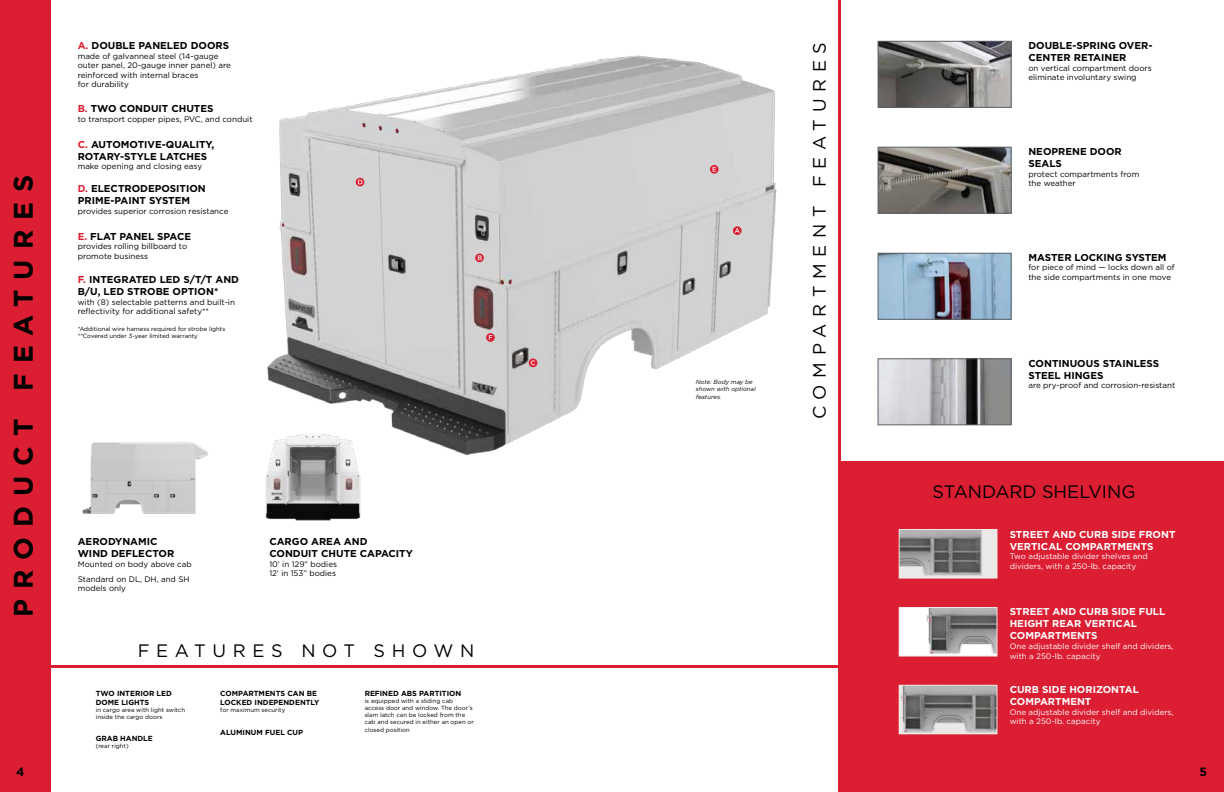
<style>
.page{position:relative;width:1224px;height:792px;background:#fff}
.page>*{position:absolute;margin:0;border:0;box-sizing:border-box;transform-origin:0 0}
.t1{font:700 26.8px "Gotham";letter-spacing:.37em;color:#000}
.t2{font:18px "Gotham";letter-spacing:.37em;color:#000}
.t3{font:18px "Gotham";color:#000}
.t4{font:700 12px "Gotham";color:#000}
.t5{font:700 10px/12px "Gotham";color:#000}
.t6{font:700 10px/12px "Gotham";color:#fff}
.t7{font:8px/9.6px "Gotham";color:#000}
.t8{font:8px/9.6px "Gotham";color:#fff}
.t9{font:700 7.4px/8.9px "Gotham";color:#000}
.t10{font:6px/7.2px "Gotham";color:#000}
.t11{font:italic 6px/7.2px "Gotham";color:#000}
.s1{color:#dc1e32}
</style>
<div class="page">
<div style="left:840px;top:461px;width:384px;height:331px;background:#dc1e32"></div>
<hr style="left:838px;top:0;width:2px;height:792px;background:#dc1e32">
<div style="left:0;top:0;width:50px;height:792px;background:#dc1e32"></div>
<img style="left:880px;top:149px;width:129px;height:62px">
<div style="left:878px;top:147px;width:133px;height:66px;border:1px solid #5b6266"></div>
<img style="left:880px;top:255px;width:129px;height:63px">
<div style="left:878px;top:253px;width:133px;height:67px;border:1px solid #5b6266"></div>
<img style="left:880px;top:361px;width:129px;height:62px">
<div style="left:878px;top:359px;width:133px;height:66px;border:1px solid #5b6266"></div>
<img style="left:880px;top:43px;width:129px;height:63px">
<div style="left:878px;top:41px;width:133px;height:67px;border:1px solid #5b6266"></div>
<hr style="left:31px;top:666px;width:819px;height:2px;background:#dc1e32">
<img style="left:901px;top:531px;width:94px;height:45px">
<div style="left:899px;top:529px;width:98px;height:49px;border:1px solid #eae9e8"></div>
<img style="left:901px;top:687px;width:94px;height:45px">
<div style="left:899px;top:685px;width:98px;height:49px;border:1px solid #eae9e8"></div>
<img style="left:901px;top:609px;width:94px;height:45px">
<div style="left:899px;top:607px;width:98px;height:49px;border:1px solid #eae9e8"></div>
<img style="left:82px;top:442px;width:126px;height:72px">
<img style="left:265px;top:461px;width:96px;height:60px">
<img style="left:267px;top:55px;width:511px;height:406px">
<svg style="left:356px;top:178px;width:8px;height:8px"></svg>
<svg style="left:358px;top:180px;width:5px;height:4px"></svg>
<svg style="left:486px;top:333px;width:9px;height:9px"></svg>
<svg style="left:489px;top:335px;width:3px;height:5px"></svg>
<svg style="left:733px;top:226px;width:9px;height:9px"></svg>
<svg style="left:735px;top:228px;width:5px;height:5px"></svg>
<svg style="left:475px;top:254px;width:9px;height:8px"></svg>
<svg style="left:478px;top:255px;width:4px;height:5px"></svg>
<svg style="left:529px;top:359px;width:8px;height:8px"></svg>
<svg style="left:531px;top:360px;width:4px;height:5px"></svg>
<svg style="left:710px;top:165px;width:9px;height:9px"></svg>
<svg style="left:713px;top:167px;width:3px;height:5px"></svg>
<h1 class="t1" style="left:12px;top:617px;width:443px;rotate:-90deg">PRODUCT FEATURES</h1>
<p class="t5" style="left:78px;top:40px;width:153px"><span class="s1">A.</span> DOUBLE PANELED DOORS</p>
<p class="t7" style="left:78px;top:51px;width:155px">made of galvanneal steel (14-gauge outer panel, 20-gauge inner panel) are reinforced with internal braces<br>for durability</p>
<p class="t5" style="left:78px;top:103px;width:137px"><span class="s1">B.</span> TWO CONDUIT CHUTES</p>
<p class="t7" style="left:78px;top:115px;width:176px">to transport copper pipes, PVC, and conduit</p>
<p class="t5" style="left:78px;top:139px;width:138px"><span class="s1">C.</span> AUTOMOTIVE-QUALITY,<br>ROTARY-STYLE LATCHES</p>
<p class="t7" style="left:78px;top:162px;width:126px">make opening and closing easy</p>
<p class="t5" style="left:78px;top:183px;width:130px"><span class="s1">D.</span> ELECTRODEPOSITION<br>PRIME-PAINT SYSTEM</p>
<p class="t7" style="left:78px;top:207px;width:152px">provides superior corrosion resistance</p>
<p class="t5" style="left:78px;top:231px;width:115px"><span class="s1">E.</span> FLAT PANEL SPACE</p>
<p class="t7" style="left:78px;top:242px;width:111px">provides rolling billboard to promote business</p>
<p class="t5" style="left:78px;top:274px;width:163px"><span class="s1">F.</span> INTEGRATED LED S/T/T AND<br>B/U, LED STROBE OPTION*</p>
<p class="t7" style="left:78px;top:297px;width:159px">with (8) selectable patterns and built-in reflectivity for additional safety**</p>
<p class="t10" style="left:78px;top:326px;width:149px">*Additional wire harness required for strobe lights **Covered under 3-year limited warranty</p>
<p class="t5" style="left:78px;top:536px;width:98px">AERODYNAMIC<br>WIND DEFLECTOR</p>
<p class="t7" style="left:78px;top:557px;width:115px;line-height:15px">Mounted on body above cab<br>Standard on DL, DH, and SH</p>
<p class="t7" style="left:78px;top:584px;width:50px">models only</p>
<p class="t5" style="left:269px;top:536px;width:145px">CARGO AREA AND<br>CONDUIT CHUTE CAPACITY</p>
<p class="t7" style="left:269px;top:559px;width:69px">10’ in 129” bodies<br>12’ in 153” bodies</p>
<h2 class="t2" style="left:138px;top:643px;width:338px">FEATURES NOT SHOWN</h2>
<p class="t9" style="left:96px;top:689px;width:78px">TWO INTERIOR LED<br>DOME LIGHTS</p>
<p class="t10" style="left:96px;top:706px;width:91px">in cargo area with light switch inside the cargo doors</p>
<p class="t9" style="left:96px;top:734px;width:59px">GRAB HANDLE</p>
<p class="t10" style="left:96px;top:742px;width:34px">(rear right)</p>
<p class="t9" style="left:220px;top:689px;width:101px">COMPARTMENTS CAN BE<br>LOCKED INDEPENDENTLY</p>
<p class="t10" style="left:220px;top:706px;width:66px">for maximum security</p>
<p class="t9" style="left:220px;top:728px;width:84px">ALUMINUM FUEL CUP</p>
<p class="t9" style="left:365px;top:689px;width:98px">REFINED ABS PARTITION</p>
<p class="t10" style="left:365px;top:697px;width:111px">is equipped with a sliding cab access door and window. The door’s slam latch can be locked from the cab and secured in either an open or closed position</p>
<p class="t11" style="left:696px;top:379px;width:61px">Note: Body may be shown with optional features.</p>
<h2 class="t2" style="left:812px;top:419px;width:379px;rotate:-90deg">COMPARTMENT FEATURES</h2>
<p class="t5" style="left:1028px;top:40px;width:126px">DOUBLE-SPRING OVER-<br>CENTER RETAINER</p>
<p class="t7" style="left:1028px;top:64px;width:125px">on vertical compartment doors eliminate involuntary swing</p>
<p class="t5" style="left:1028px;top:146px;width:95px">NEOPRENE DOOR<br>SEALS</p>
<p class="t7" style="left:1028px;top:170px;width:112px">protect compartments from the weather</p>
<p class="t5" style="left:1028px;top:252px;width:140px">MASTER LOCKING SYSTEM</p>
<p class="t7" style="left:1028px;top:263px;width:148px">for piece of mind — locks down all of the side compartments in one move</p>
<p class="t5" style="left:1028px;top:358px;width:132px">CONTINUOUS STAINLESS<br>STEEL HINGES</p>
<p class="t7" style="left:1028px;top:381px;width:148px">are pry-proof and corrosion-resistant</p>
<h2 class="t3" style="left:932px;top:484px;width:205px">STANDARD SHELVING</h2>
<p class="t6" style="left:1010px;top:529px;width:167px">STREET AND CURB SIDE FRONT<br>VERTICAL COMPARTMENTS</p>
<p class="t8" style="left:1010px;top:552px;width:140px">Two adjustable divider shelves and dividers, with a 250-lb. capacity</p>
<p class="t6" style="left:1010px;top:606px;width:157px">STREET AND CURB SIDE FULL<br>HEIGHT REAR VERTICAL<br>COMPARTMENTS</p>
<p class="t8" style="left:1010px;top:642px;width:165px">One adjustable divider shelf and dividers, with a 250-lb. capacity</p>
<p class="t6" style="left:1010px;top:684px;width:131px">CURB SIDE HORIZONTAL<br>COMPARTMENT</p>
<p class="t8" style="left:1010px;top:708px;width:165px">One adjustable divider shelf and dividers, with a 250-lb. capacity</p>
<h3 class="t4" style="left:16px;top:767px;width:10px">4</h3>
<h3 class="t4" style="left:1200px;top:767px;width:9px">5</h3>
</div>
